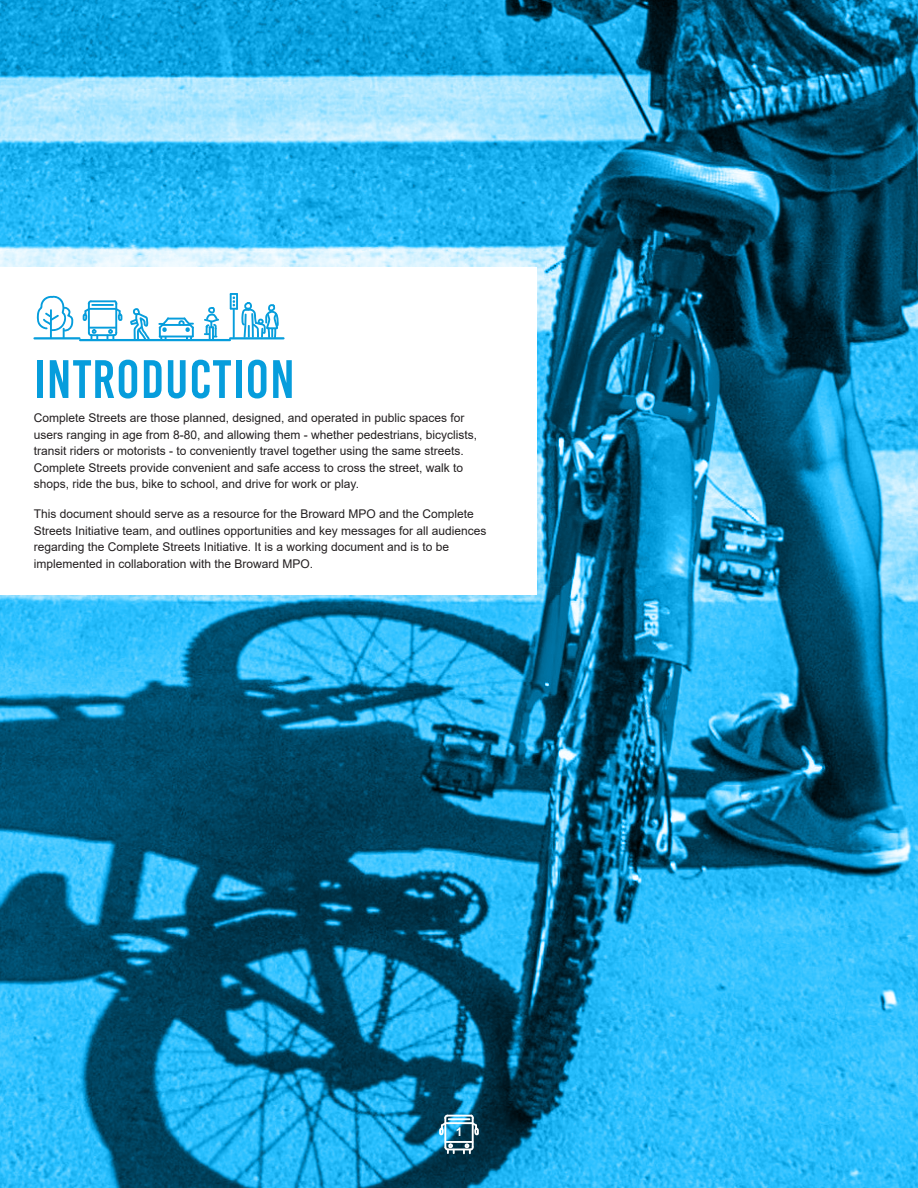
<style>
.page{position:relative;width:918px;height:1188px;background:#fff}
.page>*{position:absolute;margin:0;border:0;box-sizing:border-box;transform-origin:0 0}
.t1{font:54px "Bebas Kai";letter-spacing:.02em;color:#069ddc}
.Body_Text{font:12px/16.5px "Arial";color:#231f20}
.Key_Messages-Body{font:700 12px "Arial";color:#fff}
</style>
<div class="page">
<img style="left:0;top:0;width:918px;height:1188px">
<div style="left:0;top:268px;width:537px;height:327px;background:#fff"></div>
<svg style="left:158px;top:317px;width:36px;height:22px"></svg>
<svg style="left:37px;top:295px;width:37px;height:42px"></svg>
<svg style="left:130px;top:308px;width:20px;height:31px"></svg>
<svg style="left:204px;top:307px;width:15px;height:32px"></svg>
<svg style="left:230px;top:293px;width:49px;height:44px"></svg>
<svg style="left:83px;top:300px;width:39px;height:39px"></svg>
<hr style="left:34px;top:337px;width:45px;height:2px;background:#069ddc">
<hr style="left:230px;top:337px;width:54px;height:2px;background:#069ddc">
<hr style="left:80px;top:339px;width:150px;height:2px;background:#069ddc">
<svg style="left:439px;top:1115px;width:40px;height:39px"></svg>
<h1 class="t1" style="left:34px;top:350px;width:263px">INTRODUCTION</h1>
<p class="Body_Text" style="left:34px;top:410px;width:445px">Complete Streets are those planned, designed, and operated in public spaces for users ranging in age from 8-80, and allowing them - whether pedestrians, bicyclists, transit riders or motorists - to conveniently travel together using the same streets.<br>Complete Streets provide convenient and safe access to cross the street, walk to shops, ride the bus, bike to school, and drive for work or play.</p>
<p class="Body_Text" style="left:34px;top:506px;width:454px">This document should serve as a resource for the Broward MPO and the Complete Streets Initiative team, and outlines opportunities and key messages for all audiences regarding the Complete Streets Initiative. It is a working document and is to be implemented in collaboration with the Broward MPO.</p>
<p class="Key_Messages-Body" style="left:456px;top:1124px;width:8px">1</p>
</div>
